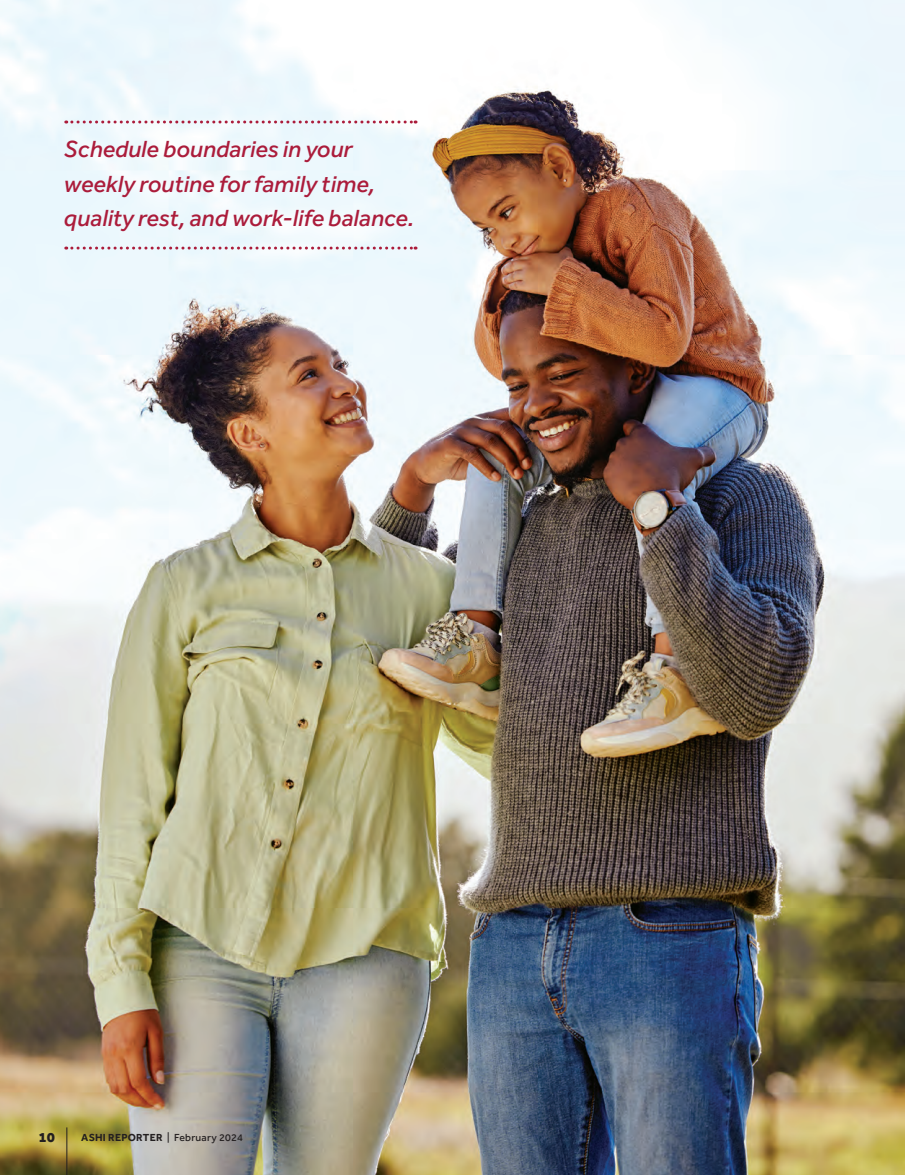
<style>
.page{position:relative;width:905px;height:1175px;background:#fff}
.page>*{position:absolute;margin:0;border:0;box-sizing:border-box;transform-origin:0 0}
.t1{font:italic 500 24px/34.5px "Effra CC";color:#ab1c3b}
.t2{font:800 14.25px "Effra CC";color:#231f20}
.t3{font:500 10.5px "Effra CC";letter-spacing:.025em;color:#231f20}
.s1{font-weight:700}
</style>
<div class="page">
<img style="left:0;top:0;width:904px;height:1174px">
<svg style="left:66px;top:120px;width:350px;height:3px"></svg>
<svg style="left:66px;top:246px;width:350px;height:3px"></svg>
<hr style="left:67px;top:1127px;width:1px;height:47px;background:#231f20">
<p class="t1" style="left:64px;top:134px;width:351px">Schedule boundaries in your weekly routine for family time, quality rest, and work-life balance.</p>
<p class="t2" style="left:39px;top:1127px;width:18px">10</p>
<p class="t3" style="left:81px;top:1131px;width:163px"><span class="s1">ASHI REPORTER</span> | February 2024</p>
</div>
